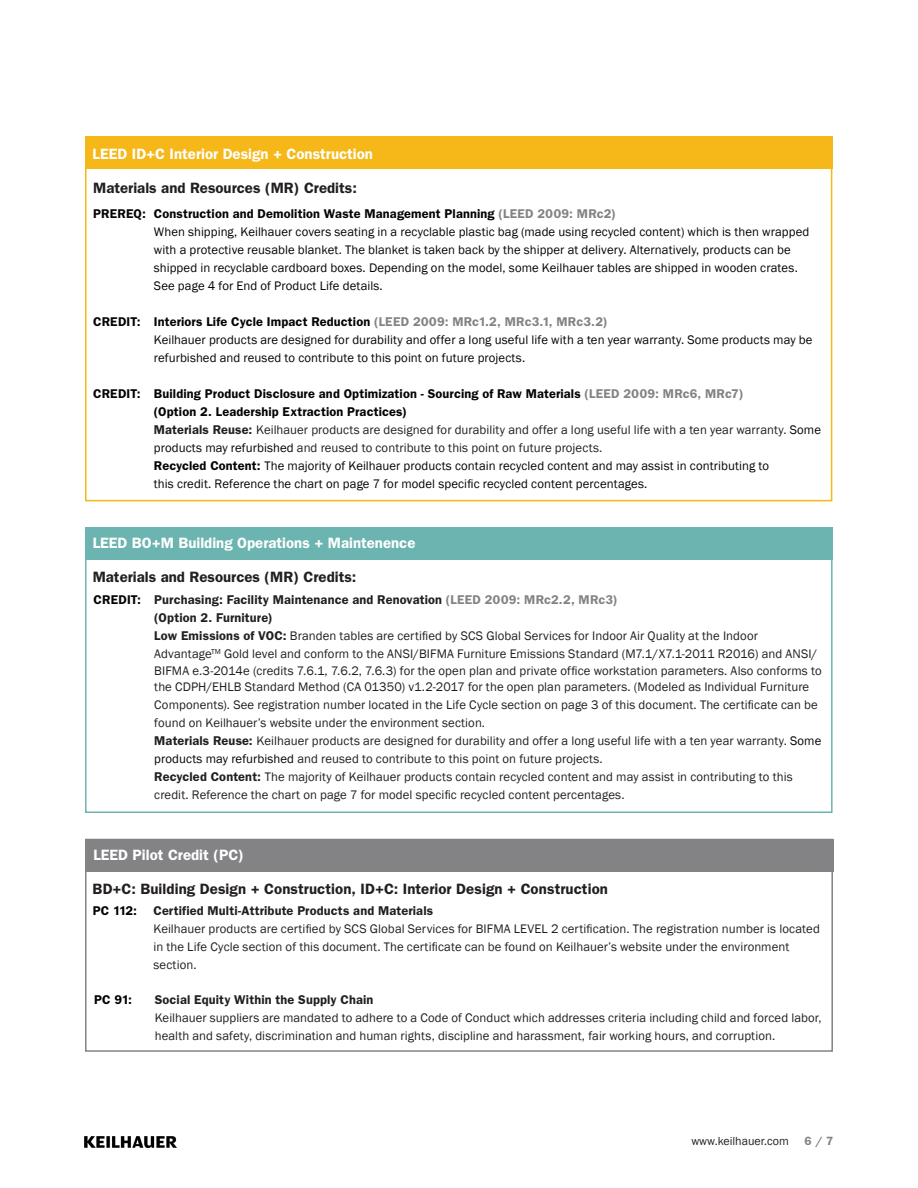
<style>
.page{position:relative;width:918px;height:1188px;background:#fff}
.page>*{position:absolute;margin:0;border:0;box-sizing:border-box;transform-origin:0 0}
.Body_Copy_-_6mm_spac{font:15px "ITC Franklin Gothic Boyd Demi";color:#231f20}
.Body_Copy_-_6mm_spac-2{font:15px "ITC Franklin Gothic Boyd Demi";color:#fff}
.Credit_-_copy_indent{font:12.75px/18px "Franklin Gothic";letter-spacing:.005em;color:#231f20}
.Credit_-_copy_indent-2{font:12.75px/18px "Franklin Gothic";letter-spacing:.005em;color:#040503}
.Credit_-_tab_heading{font:12.75px "ITC Franklin Gothic Boyd Demi";letter-spacing:.01em;color:#040503}
.Credit_-_tab_heading-2{font:12.75px "ITC Franklin Gothic Boyd Demi";letter-spacing:.01em;color:#231f20}
.Credit_-_tab_heading-3{font:12.75px "ITC Franklin Gothic Boyd Demi";letter-spacing:-.005em;color:#000003}
.t1{font:12px "Franklin Gothic";color:#231f20}
.t2{font:12px "ITC Franklin Gothic Boyd Demi";color:#838386}
.s1{color:#838386}
.s2{font-family:"ITC Franklin Gothic Boyd Demi"}
.s3{color:#040503}
</style>
<div class="page">
<img style="left:85px;top:1137px;width:91px;height:11px">
<div style="left:85px;top:839px;width:748px;height:213px;border:2px solid #838386"></div>
<div style="left:85px;top:136px;width:747px;height:33px;background:#f6b718"></div>
<div style="left:85px;top:527px;width:748px;height:33px;background:#6bb4b0"></div>
<div style="left:85px;top:839px;width:748px;height:32px;background:#838386"></div>
<p class="Body_Copy_-_6mm_spac-2" style="left:93px;top:145px;width:282px">LEED ID+C Interior Design + Construction</p>
<p class="Body_Copy_-_6mm_spac" style="left:93px;top:179px;width:265px">Materials and Resources (MR) Credits:</p>
<p class="Credit_-_tab_heading" style="left:93px;top:206px;width:524px">PREREQ: Construction and Demolition Waste Management Planning <span class="s1">(LEED 2009: MRc2)</span></p>
<p class="Credit_-_copy_indent-2" style="left:154px;top:223px;width:657px">When shipping, Keilhauer covers seating in a recyclable plastic bag (made using recycled content) which is then wrapped with a protective reusable blanket. The blanket is taken back by the shipper at delivery. Alternatively, products can be shipped in recyclable cardboard boxes. Depending on the model, some Keilhauer tables are shipped in wooden crates.</p>
<p class="Credit_-_copy_indent-2" style="left:154px;top:277px;width:230px">See page 4 for End of Product Life details.</p>
<p class="Credit_-_tab_heading" style="left:93px;top:314px;width:516px">CREDIT: Interiors Life Cycle Impact Reduction <span class="s1">(LEED 2009: MRc1.2, MRc3.1, MRc3.2)</span></p>
<p class="Credit_-_copy_indent-2" style="left:154px;top:331px;width:660px">Keilhauer products are designed for durability and offer a long useful life with a ten year warranty. Some products may be refurbished and reused to contribute to this point on future projects.</p>
<p class="Credit_-_tab_heading" style="left:93px;top:386px;width:652px">CREDIT: Building Product Disclosure and Optimization - Sourcing of Raw Materials <span class="s1">(LEED 2009: MRc6, MRc7)</span></p>
<p class="Credit_-_tab_heading" style="left:154px;top:404px;width:255px">(Option 2. Leadership Extraction Practices)</p>
<p class="Credit_-_copy_indent" style="left:154px;top:421px;width:669px"><span class="s2">Materials Reuse:</span> Keilhauer products are designed for durability and offer a long useful life with a ten year warranty. <span class="s3">Some products may refurbished</span> and reused to contribute to this point on future projects.</p>
<p class="Credit_-_copy_indent-2" style="left:154px;top:457px;width:617px"><span class="s2">Recycled Content:</span> The majority of Keilhauer products contain recycled content and may assist in contributing to this credit. Reference the chart on page 7 for model specific recycled content percentages.</p>
<p class="Body_Copy_-_6mm_spac-2" style="left:93px;top:534px;width:324px">LEED BO+M Building Operations + Maintenence</p>
<p class="Body_Copy_-_6mm_spac" style="left:93px;top:568px;width:265px">Materials and Resources (MR) Credits:</p>
<p class="Credit_-_tab_heading-2" style="left:94px;top:592px;width:526px"><span class="s3">CREDIT:</span> Purchasing: Facility Maintenance and Renovation <span class="s1">(LEED 2009: MRc2.2, MRc3)</span></p>
<p class="Credit_-_tab_heading-2" style="left:154px;top:610px;width:120px">(Option 2. Furniture)</p>
<p class="Credit_-_copy_indent" style="left:154px;top:627px;width:665px"><span class="s2">Low Emissions of VOC:</span> Branden tables are certified by SCS Global Services for Indoor Air Quality at the Indoor<br>Advantage<sup>TM</sup> Gold level and conform to the ANSI/BIFMA Furniture Emissions Standard (M7.1/X7.1-2011 R2016) and ANSI/</p>
<p class="Credit_-_copy_indent" style="left:154px;top:663px;width:669px;line-height:16.5px">BIFMA e.3-2014e (credits 7.6.1, 7.6.2, 7.6.3) for the open plan and private office workstation parameters. Also conforms to the CDPH/EHLB Standard Method (CA 01350) v1.2-2017 for the open plan parameters. (Modeled as Individual Furniture</p>
<p class="Credit_-_copy_indent" style="left:154px;top:696px;width:665px">Components). See registration number located in the Life Cycle section on page 3 of this document. The certificate can be found on Keilhauer’s website under the environment section.</p>
<p class="Credit_-_copy_indent" style="left:154px;top:732px;width:669px"><span class="s2">Materials Reuse:</span> Keilhauer products are designed for durability and offer a long useful life with a ten year warranty. <span class="s3">Some products may refurbished</span> and reused to contribute to this point on future projects.</p>
<p class="Credit_-_copy_indent" style="left:154px;top:768px;width:640px"><span class="s2">Recycled Content:</span> The majority of Keilhauer products contain recycled content and may assist in contributing to this credit. Reference the chart on page 7 for model specific recycled content percentages.</p>
<p class="Body_Copy_-_6mm_spac-2" style="left:93px;top:846px;width:152px">LEED Pilot Credit (PC)</p>
<p class="Body_Copy_-_6mm_spac" style="left:93px;top:880px;width:517px">BD+C: Building Design + Construction, ID+C: Interior Design + Construction</p>
<p class="Credit_-_tab_heading-3" style="left:93px;top:904px;width:46px">PC 112:</p>
<p class="Credit_-_tab_heading-2" style="left:153px;top:904px;width:281px">Certified Multi-Attribute Products and Materials</p>
<p class="Credit_-_copy_indent" style="left:153px;top:920px;width:668px">Keilhauer products are certified by SCS Global Services for BIFMA LEVEL 2 certification. The registration number is located in the Life Cycle section of this document. The certificate can be found on Keilhauer’s website under the environment section.</p>
<p class="Credit_-_tab_heading-3" style="left:94px;top:992px;width:40px">PC 91:</p>
<p class="Credit_-_tab_heading-2" style="left:155px;top:992px;width:220px">Social Equity Within the Supply Chain</p>
<p class="Credit_-_copy_indent" style="left:155px;top:1009px;width:668px">Keilhauer suppliers are mandated to adhere to a Code of Conduct which addresses criteria including child and forced labor, health and safety, discrimination and human rights, discipline and harassment, fair working hours, and corruption.</p>
<p class="t1" style="left:691px;top:1134px;width:99px">www.keilhauer.com</p>
<p class="t2" style="left:805px;top:1133px;width:30px">6 / 7</p>
</div>
